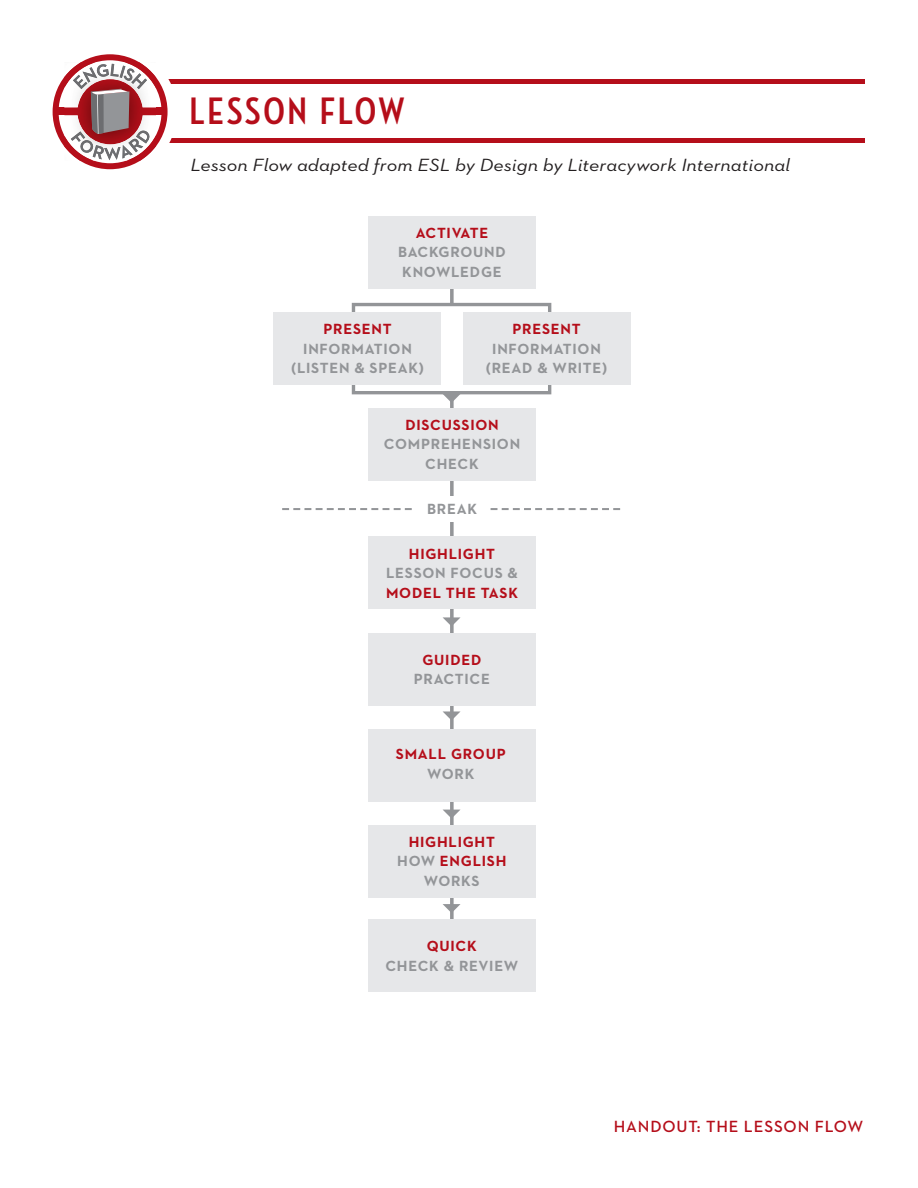
<style>
.page{position:relative;width:918px;height:1188px;background:#fff}
.page>*{position:absolute;margin:0;border:0;box-sizing:border-box;transform-origin:0 0}
.t1{font:700 39px "Neutraface Condensed";letter-spacing:.065em;color:#b50e1a}
.t2{font:italic 18px "Neutraface 2 Text";color:#231f20;scale:1.14 1}
.t3{font:600 16.5px "Neutraface 2 Text";letter-spacing:.05em;color:#b50e1a}
.t4{font:700 15px/19.5px "Neutraface 2 Text";letter-spacing:.05em;color:#939598;text-align:center}
.t5{font:700 15px "Neutraface 2 Text";letter-spacing:.05em;color:#b50e1a}
.s1{color:#b50e1a}
.s2{color:#939598}
</style>
<div class="page">
<div style="left:90px;top:138px;width:775px;height:5px;background:#b50e1a"></div>
<hr style="left:90px;top:80px;width:775px;height:4px;background:#b50e1a">
<svg style="left:52px;top:54px;width:125px;height:116px"></svg>
<svg style="left:450px;top:289px;width:4px;height:630px"></svg>
<div style="left:417px;top:304px;width:74px;height:88px;background:#fff"></div>
<div style="left:352px;top:303px;width:199px;height:91px;border:3px solid #939598"></div>
<div style="left:417px;top:496px;width:74px;height:25px;background:#fff"></div>
<div style="left:368px;top:216px;width:168px;height:73px;background:#e6e7e9"></div>
<div style="left:368px;top:408px;width:168px;height:73px;background:#e6e7e9"></div>
<div style="left:273px;top:312px;width:168px;height:73px;background:#e6e7e9"></div>
<div style="left:464px;top:312px;width:167px;height:73px;background:#e6e7e9"></div>
<div style="left:368px;top:536px;width:168px;height:73px;background:#e6e7e9"></div>
<div style="left:368px;top:825px;width:168px;height:73px;background:#e6e7e9"></div>
<div style="left:368px;top:919px;width:168px;height:73px;background:#e6e7e9"></div>
<div style="left:368px;top:729px;width:168px;height:73px;background:#e6e7e9"></div>
<div style="left:368px;top:633px;width:168px;height:73px;background:#e6e7e9"></div>
<svg style="left:282px;top:508px;width:130px;height:2px"></svg>
<svg style="left:491px;top:508px;width:129px;height:2px"></svg>
<svg style="left:443px;top:617px;width:18px;height:9px"></svg>
<svg style="left:443px;top:394px;width:18px;height:9px"></svg>
<svg style="left:443px;top:711px;width:18px;height:9px"></svg>
<svg style="left:443px;top:810px;width:17px;height:9px"></svg>
<svg style="left:443px;top:904px;width:18px;height:9px"></svg>
<p class="t1" style="left:189px;top:89px;width:217px">LESSON FLOW</p>
<p class="t2" style="left:190px;top:153px;width:527px">Lesson Flow adapted from ESL by Design by Literacywork International</p>
<p class="t5" style="left:416px;top:223px;width:74px">ACTIVATE</p>
<p class="t4" style="left:398px;top:242px;width:109px">BACKGROUND</p>
<p class="t4" style="left:402px;top:262px;width:101px">KNOWLEDGE</p>
<p class="t5" style="left:323px;top:319px;width:70px">PRESENT</p>
<p class="t4" style="left:303px;top:339px;width:110px">INFORMATION</p>
<p class="t4" style="left:291px;top:358px;width:135px">(LISTEN &amp; SPEAK)</p>
<p class="t5" style="left:512px;top:319px;width:70px">PRESENT</p>
<p class="t4" style="left:492px;top:339px;width:110px">INFORMATION</p>
<p class="t4" style="left:486px;top:358px;width:123px">(READ &amp; WRITE)</p>
<p class="t5" style="left:405px;top:415px;width:95px">DISCUSSION</p>
<p class="t4" style="left:384px;top:434px;width:138px">COMPREHENSION</p>
<p class="t4" style="left:425px;top:454px;width:55px">CHECK</p>
<p class="t4" style="left:427px;top:499px;width:52px">BREAK</p>
<p class="t4" style="left:386px;top:544px;width:134px"><span class="s1">HIGHLIGHT<br></span>LESSON FOCUS &amp;</p>
<p class="t5" style="left:386px;top:583px;width:133px">MODEL THE TASK</p>
<p class="t5" style="left:423px;top:650px;width:60px">GUIDED</p>
<p class="t4" style="left:414px;top:669px;width:78px">PRACTICE</p>
<p class="t5" style="left:396px;top:744px;width:111px">SMALL GROUP</p>
<p class="t4" style="left:427px;top:764px;width:49px">WORK</p>
<p class="t5" style="left:409px;top:832px;width:88px">HIGHLIGHT</p>
<p class="t5" style="left:397px;top:852px;width:111px"><span class="s2">HOW</span> ENGLISH</p>
<p class="t4" style="left:424px;top:871px;width:57px">WORKS</p>
<p class="t4" style="left:385px;top:936px;width:134px"><span class="s1">QUICK<br></span>CHECK &amp; REVIEW</p>
<p class="t3" style="left:614px;top:1116px;width:251px">HANDOUT: THE LESSON FLOW</p>
</div>
